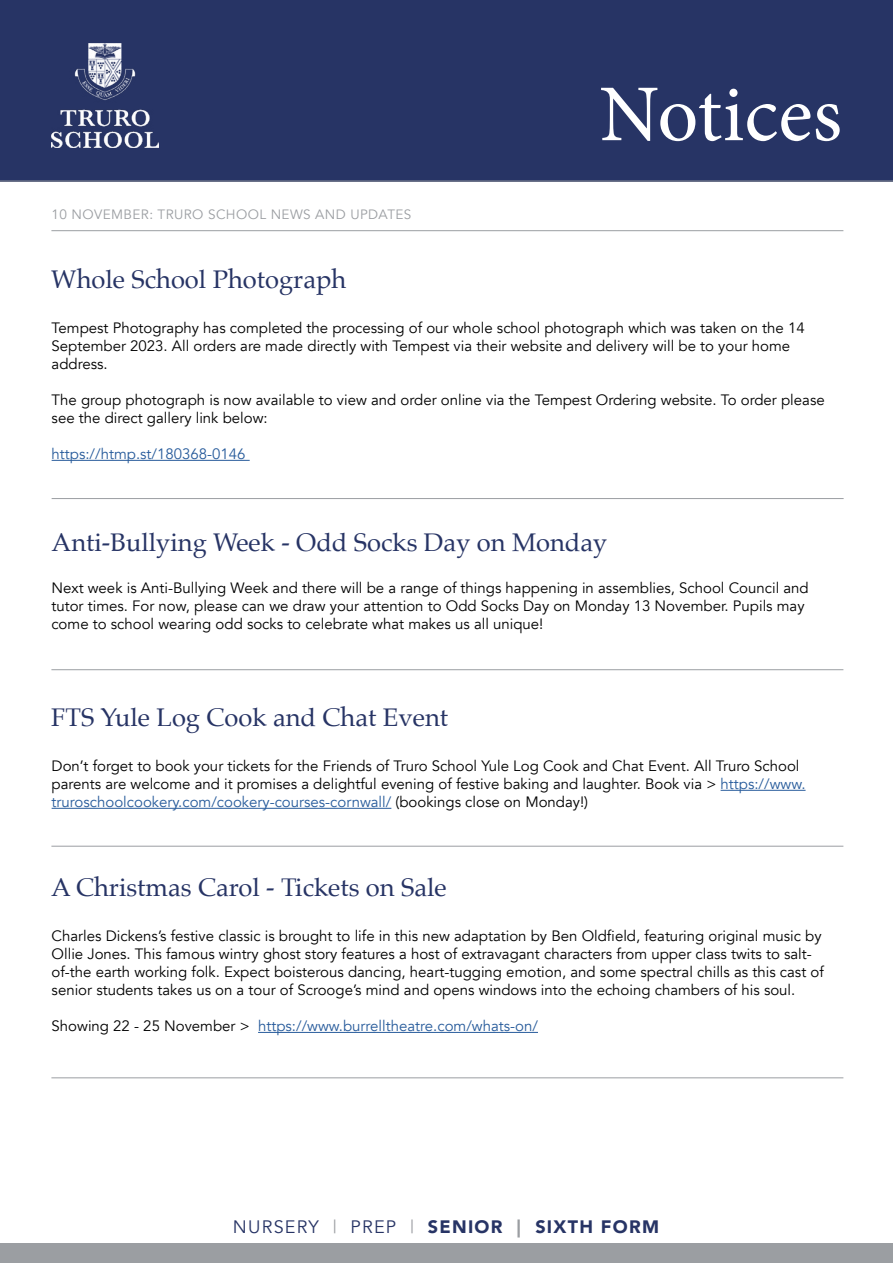
<style>
.page{position:relative;width:893px;height:1263px;background:#fff}
.page>*{position:absolute;margin:0;border:0;box-sizing:border-box;transform-origin:0 0}
.t1{font:80.55px "Minion Pro";color:#fff}
.t2{font:25.5px "Palatino";color:#273465}
.t3{font:900 18px "Avenir";letter-spacing:.07em;color:#273465}
.t4{font:15px/18px "Avenir";color:#000}
.t5{font:15px "Avenir";color:#275b9b}
.t6{font:13.5px "Avenir";letter-spacing:.03em;color:#9b9ea2}
.s1{color:#275b9b}
.s2{color:#000}
.s3{font-weight:400}
.s4{font-weight:400;color:#9b9ea2}
.s5{color:#9b9ea2}
</style>
<div class="page">
<div style="left:0;top:0;width:893px;height:181px;background:#273465"></div>
<hr style="left:0;top:181px;width:893px;height:1px;background:#9b9ea2">
<img style="left:51px;top:43px;width:107px;height:105px">
<div style="left:0;top:1243px;width:893px;height:20px;background:#9b9ea2"></div>
<hr style="left:51px;top:230px;width:792px;height:1px;background:#9b9ea2">
<hr style="left:52px;top:460px;width:198px;height:1px;background:#275b9b">
<hr style="left:721px;top:790px;width:84px;height:1px;background:#275b9b">
<hr style="left:52px;top:808px;width:339px;height:1px;background:#275b9b">
<hr style="left:258px;top:1032px;width:280px;height:1px;background:#275b9b">
<hr style="left:51px;top:669px;width:792px;height:1px;background:#9b9ea2">
<hr style="left:52px;top:498px;width:792px;height:1px;background:#9b9ea2">
<hr style="left:51px;top:846px;width:792px;height:1px;background:#9b9ea2">
<hr style="left:51px;top:1077px;width:792px;height:1px;background:#9b9ea2">
<p class="t6" style="left:52px;top:206px;width:361px">10 NOVEMBER: TRURO SCHOOL NEWS AND UPDATES</p>
<h1 class="t1" style="left:599px;top:60px;width:244px">Notices</h1>
<h2 class="t2" style="left:51px;top:258px;width:297px">Whole School Photograph</h2>
<p class="t4" style="left:52px;top:319px;width:755px">Tempest Photography has completed the processing of our whole school photograph which was taken on the 14<br>September 2023. All orders are made directly with Tempest via their website and delivery will be to your home address.</p>
<p class="t4" style="left:52px;top:391px;width:775px">The group photograph is now available to view and order online via the Tempest Ordering website. To order please see the direct gallery link below:</p>
<p class="t5" style="left:52px;top:445px;width:195px">https://htmp.st/180368-0146</p>
<h2 class="t2" style="left:52px;top:521px;width:557px">Anti-Bullying Week - Odd Socks Day on Monday</h2>
<p class="t4" style="left:51px;top:579px;width:759px">Next week is Anti-Bullying Week and there will be a range of things happening in assemblies, School Council and tutor times. For now, please can we draw your attention to Odd Socks Day on Monday 13 November. Pupils may come to school wearing odd socks to celebrate what makes us all unique!</p>
<h2 class="t2" style="left:51px;top:696px;width:399px">FTS Yule Log Cook and Chat Event</h2>
<p class="t4" style="left:52px;top:757px;width:755px">Don’t forget to book your tickets for the Friends of Truro School Yule Log Cook and Chat Event. All Truro School parents are welcome and it promises a delightful evening of festive baking and laughter. Book via &gt; <span class="s1">https://www. truroschoolcookery.com/cookery-courses-cornwall/</span> (bookings close on Monday!)</p>
<h2 class="t2" style="left:51px;top:866px;width:397px">A Christmas Carol - Tickets on Sale</h2>
<p class="t4" style="left:52px;top:927px;width:774px">Charles Dickens’s festive classic is brought to life in this new adaptation by Ben Oldfield, featuring original music by Ollie Jones. This famous wintry ghost story features a host of extravagant characters from upper class twits to salt&shy;of-the earth working folk. Expect boisterous dancing, heart-tugging emotion, and some spectral chills as this cast of senior students takes us on a tour of Scrooge’s mind and opens windows into the echoing chambers of his soul.</p>
<p class="t5" style="left:52px;top:1017px;width:488px"><span class="s2">Showing 22 - 25 November &gt;</span> https://www.burrelltheatre.com/whats-on/</p>
<p class="t3" style="left:233px;top:1211px;width:428px"><span class="s3">NURSERY</span> <span class="s4">|</span> <span class="s3">PREP</span> <span class="s4">|</span> SENIOR <span class="s5">|</span> SIXTH FORM</p>
</div>
